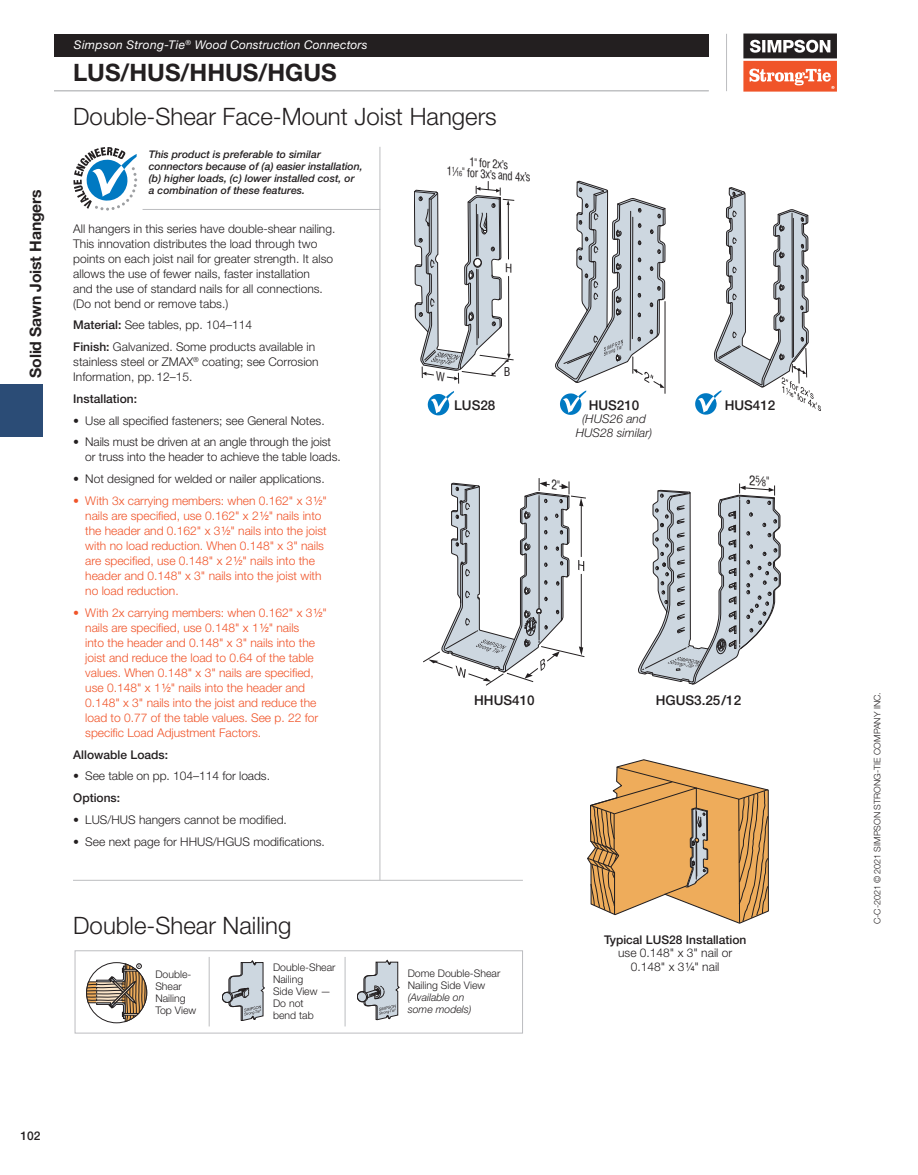
<style>
.page{position:relative;width:918px;height:1175px;background:#fff}
.page>*{position:absolute;margin:0;border:0;box-sizing:border-box;transform-origin:0 0}
.t1{font:300 24px "Helvetica Neue LT Std";color:#231f20}
.t2{font:700 24px "Helvetica Neue LT Std";color:#231f20}
.t3{font:700 15.75px "Helvetica Neue LT Std";letter-spacing:-.01em;color:#231f20}
.t4{font:500 13.5px "Helvetica Neue LT Std";color:#231f20}
.t5{font:condensed 13.05px "Helvetica LT Std";color:#231f20}
.t6{font:300 12px/15px "Helvetica Neue LT Std";color:#231f20}
.t7{font:300 12px/15px "Helvetica Neue LT Std";color:#f05429}
.t8{font:500 12px "Helvetica Neue LT Std";color:#231f20}
.t9{font:italic 12px "Helvetica Neue LT Std";letter-spacing:.01em;color:#fff}
.t10{font:italic 300 12px/13.5px "Helvetica Neue LT Std";color:#231f20;text-align:center}
.t11{font:condensed 11.85px/10.6px "Helvetica LT Std";color:#231f20;text-align:center;scale:.9 1}
.t12{font:condensed 11.85px "Helvetica LT Std";color:#231f20}
.t13{font:italic 500 10.5px/12px "Helvetica Neue LT Std";color:#231f20}
.t14{font:300 10.5px/12px "Helvetica Neue LT Std";color:#231f20}
.t15{font:italic 300 10.5px/12px "Helvetica Neue LT Std";color:#231f20}
.t16{font:300 9px "Helvetica Neue LT Std";color:#231f20}
.s1{font-weight:500}
.s2{font-family:"Helvetica LT Std Ultra Comp";font-weight:400}
.s3{font-family:"Helvetica LT Std Fractions";font-weight:400}
.s4{font-size:7.05px}
.s5{font-size:8.7px}
</style>
<div class="page">
<div style="left:0;top:384px;width:43px;height:53px;background:#2b4c76"></div>
<div style="left:54px;top:34px;width:655px;height:22px;background:#231f20"></div>
<hr style="left:726px;top:34px;width:1px;height:57px;background:#bcbdc0">
<svg style="left:743px;top:33px;width:94px;height:1px"></svg>
<svg style="left:743px;top:34px;width:94px;height:58px"></svg>
<svg style="left:587px;top:759px;width:182px;height:164px"></svg>
<hr style="left:54px;top:90px;width:655px;height:1px;background:#bcbdc0">
<hr style="left:380px;top:147px;width:1px;height:733px;background:#bcbdc0">
<hr style="left:73px;top:880px;width:450px;height:1px;background:#bcbdc0">
<div style="left:75px;top:950px;width:448px;height:83px;border:1px solid #bcbdc0"></div>
<svg style="left:86px;top:963px;width:61px;height:59px"></svg>
<svg style="left:357px;top:959px;width:43px;height:61px"></svg>
<svg style="left:222px;top:960px;width:43px;height:60px"></svg>
<hr style="left:209px;top:957px;width:1px;height:69px;background:#bcbdc0">
<hr style="left:345px;top:957px;width:1px;height:69px;background:#bcbdc0">
<svg style="left:427px;top:391px;width:27px;height:25px"></svg>
<svg style="left:555px;top:181px;width:111px;height:234px"></svg>
<svg style="left:695px;top:187px;width:126px;height:228px"></svg>
<svg style="left:638px;top:483px;width:143px;height:201px"></svg>
<hr style="left:143px;top:209px;width:237px;height:1px;background:#bcbdc0">
<svg style="left:73px;top:147px;width:64px;height:64px"></svg>
<svg style="left:423px;top:478px;width:163px;height:207px"></svg>
<svg style="left:414px;top:181px;width:100px;height:203px"></svg>
<h2 class="t3" style="left:26px;top:378px;width:190px;rotate:-90deg">Solid Sawn Joist Hangers</h2>
<p class="t9" style="left:74px;top:37px;width:295px">Simpson Strong-Tie<sup>®</sup> Wood Construction Connectors</p>
<h1 class="t2" style="left:73px;top:58px;width:265px">LUS/HUS/HHUS/HGUS</h1>
<h1 class="t1" style="left:73px;top:102px;width:425px">Double-Shear Face-Mount Joist Hangers</h1>
<p class="t13" style="left:149px;top:148px;width:215px">This product is preferable to similar connectors because of (a) easier installation, (b) higher loads, (c) lower installed cost, or a combination of these features.</p>
<p class="t6" style="left:73px;top:220px;width:264px">All hangers in this series have double-shear nailing.<br>This innovation distributes the load through two points on each joist nail for greater strength. It also allows the use of fewer nails, faster installation<br>and the use of standard nails for all connections. (Do not bend or remove tabs.)</p>
<p class="t6" style="left:73px;top:314px;width:243px;line-height:21.8px"><span class="s1">Material:</span> See tables, pp. 104–114<br><span class="s1">Finish:</span> Galvanized. Some products available in</p>
<p class="t6" style="left:73px;top:354px;width:247px">stainless steel or ZMAX<sup>®</sup> coating; see Corrosion<br>Information, pp. 12–15.</p>
<p class="t8" style="left:73px;top:391px;width:65px">Installation:</p>
<p class="t6" style="left:73px;top:412px;width:253px"><span class="s2">•</span> Use all specified fasteners; see General Notes.</p>
<p class="t6" style="left:85px;top:434px;width:257px;text-indent:-12px"><span class="s2">•</span> Nails must be driven at an angle through the joist or truss into the header to achieve the table loads.</p>
<p class="t6" style="left:73px;top:471px;width:253px"><span class="s2">•</span> Not designed for welded or nailer applications.</p>
<p class="t7" style="left:85px;top:493px;width:243px;text-indent:-12px"><span class="s2">•</span> With 3x carrying members: when 0.162" x 3<span class="s3">1/2</span>" nails are specified, use 0.162" x 2<span class="s3">1/2</span>" nails into the header and 0.162" x 3<span class="s3">1/2</span>" nails into the joist with no load reduction. When 0.148" x 3" nails are specified, use 0.148" x 2<span class="s3">1/2</span>" nails into the header and 0.148" x 3" nails into the joist with no load reduction.</p>
<p class="t7" style="left:85px;top:604px;width:243px;text-indent:-12px"><span class="s2">•</span> With 2x carrying members: when 0.162" x 3<span class="s3">1/2</span>" nails are specified, use 0.148" x 1<span class="s3">1/2</span>" nails<br>into the header and 0.148" x 3" nails into the joist and reduce the load to 0.64 of the table values. When 0.148" x 3" nails are specified, use 0.148" x 1<span class="s3">1/2</span>" nails into the header and 0.148" x 3" nails into the joist and reduce the load to 0.77 of the table values. See p. 22 for specific Load Adjustment Factors.</p>
<p class="t8" style="left:73px;top:747px;width:96px">Allowable Loads:</p>
<p class="t6" style="left:73px;top:765px;width:198px;line-height:21.8px"><span class="s2">•</span> See table on pp. 104–114 for loads.<br><span class="s1">Options:</span></p>
<p class="t6" style="left:73px;top:811px;width:215px"><span class="s2">•</span> LUS/HUS hangers cannot be modified.</p>
<p class="t6" style="left:73px;top:833px;width:253px"><span class="s2">•</span> See next page for HHUS/HGUS modifications.</p>
<p class="t11" style="left:449px;top:154px;width:95px;rotate:5deg">1" for 2x’s<br>1<sup>1</sup>⁄<span class="s4">16</span>" for 3x’s and 4x’s</p>
<p class="t12" style="left:504px;top:364px;width:8px">B</p>
<p class="t4" style="left:454px;top:397px;width:43px">LUS28</p>
<p class="t4" style="left:474px;top:692px;width:62px">HHUS410</p>
<h1 class="t1" style="left:73px;top:910px;width:220px">Double-Shear Nailing</h1>
<p class="t14" style="left:155px;top:968px;width:42px">Double-<br>Shear<br>Nailing<br>Top View</p>
<p class="t14" style="left:408px;top:966px;width:94px">Dome Double-Shear<br>Nailing Side View</p>
<p class="t14" style="left:273px;top:961px;width:64px">Double-Shear<br>Nailing<br>Side View —<br>Do not<br>bend tab</p>
<p class="t15" style="left:408px;top:990px;width:65px">(Available on some models)</p>
<p class="t4" style="left:589px;top:397px;width:52px">HUS210</p>
<p class="t10" style="left:576px;top:412px;width:78px">(HUS26 and<br>HUS28 similar)</p>
<p class="t4" style="left:725px;top:397px;width:52px">HUS412</p>
<p class="t5" style="left:750px;top:472px;width:22px;rotate:5deg">2<sup>5</sup>⁄<span class="s5">8</span>"</p>
<p class="t4" style="left:656px;top:692px;width:87px">HGUS3.25 /12</p>
<p class="t8" style="left:604px;top:932px;width:144px">Typical LUS28 Installation</p>
<p class="t6" style="left:618px;top:946px;width:116px;line-height:13.5px;text-align:center">use 0.148" x 3" nail or<br>0.148" x 3<span class="s3">1/4</span>" nail</p>
<p class="t8" style="left:20px;top:1128px;width:22px">102</p>
<p class="t16" style="left:872px;top:924px;width:234px;rotate:-90deg">C-C-2021 © 2021 SIMPSON STRONG-TIE COMPANY INC.</p>
</div>
